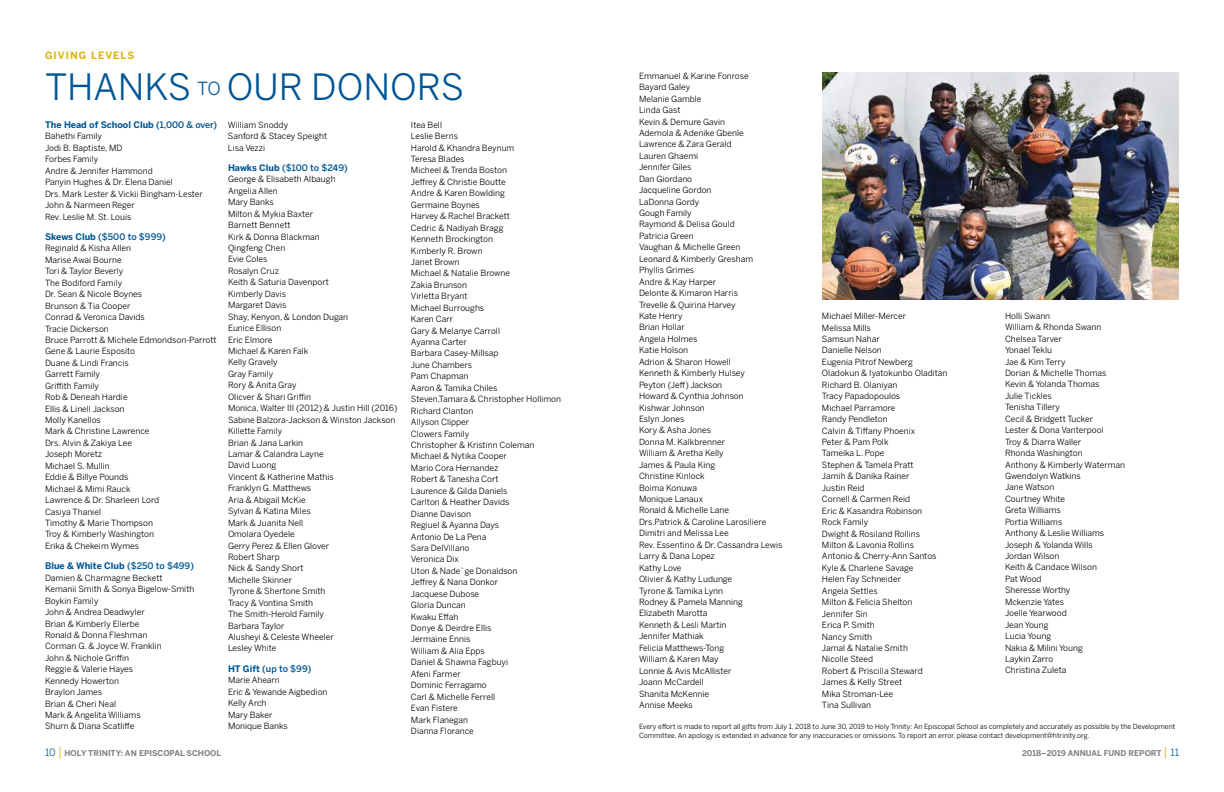
<style>
.page{position:relative;width:1224px;height:792px;background:#fff}
.page>*{position:absolute;margin:0;border:0;box-sizing:border-box;transform-origin:0 0}
.t1{font:36px "Benton Sans";color:#005695}
.t2{font:700 10px "Benton Sans";letter-spacing:.1em;color:#deb408}
.t3{font:700 9px "Benton Sans";color:#005695}
.t4{font:500 9px "Benton Sans";color:#005695}
.t5{font:8.5px/11.4px "Benton Sans";color:#000}
.t6{font:700 8px "Benton Sans";color:#808285}
.t7{font:7px/9px "Benton Sans";color:#000}
.s1{font-size:18px}
.s2{font-weight:500}
.s3{font-weight:700}
.s4{font-weight:400;font-size:10px;color:#005695}
.s5{font-weight:400;font-size:12px;color:#deb408}
</style>
<div class="page">
<img style="left:822px;top:72px;width:357px;height:228px">
<p class="t2" style="left:45px;top:50px;width:91px">GIVING LEVELS</p>
<h1 class="t1" style="left:45px;top:66px;width:421px">THANKS <span class="s1">TO</span> OUR DONORS</h1>
<p class="t3" style="left:45px;top:119px;width:174px">The Head of School Club <span class="s2">(1,000 &amp; over)</span></p>
<p class="t5" style="left:45px;top:131px;width:159px">Bahethi Family<br>Jodi B. Baptiste, MD<br>Forbes Family<br>Andre &amp; Jennifer Hammond<br>Panyin Hughes &amp; Dr. Elena Daniel<br>Drs. Mark Lester &amp; Vickii Bingham-Lester<br>John &amp; Narmeen Reger<br>Rev. Leslie M. St. Louis</p>
<p class="t4" style="left:45px;top:231px;width:122px"><span class="s3">Skews Club</span> ($500 to $999)</p>
<p class="t5" style="left:45px;top:243px;width:173px">Reginald &amp; Kisha Allen<br>Marise Awai Bourne<br>Tori &amp; Taylor Beverly<br>The Bodiford Family<br>Dr. Sean &amp; Nicole Boynes<br>Brunson &amp; Tia Cooper<br>Conrad &amp; Veronica Davids<br>Tracie Dickerson<br>Bruce Parrott &amp; Michele Edmondson-Parrott<br>Gene &amp; Laurie Esposito<br>Duane &amp; Lindi Francis<br>Garrett Family<br>Griffith Family<br>Rob &amp; Deneah Hardie<br>Ellis &amp; Linell Jackson<br>Molly Kanellos<br>Mark &amp; Christine Lawrence<br>Drs. Alvin &amp; Zakiya Lee<br>Joseph Moretz<br>Michael S. Mullin<br>Eddie &amp; Billye Pounds<br>Michael &amp; Mimi Rauck<br>Lawrence &amp; Dr. Sharleen Lord<br>Casiya Thaniel<br>Timothy &amp; Marie Thompson<br>Troy &amp; Kimberly Washington<br>Erika &amp; Chekeim Wymes</p>
<p class="t3" style="left:45px;top:561px;width:150px">Blue &amp; White Club <span class="s2">($250 to $499)</span></p>
<p class="t5" style="left:45px;top:572px;width:151px">Damien &amp; Charmagne Beckett<br>Kemanii Smith &amp; Sonya Bigelow-Smith<br>Boykin Family<br>John &amp; Andrea Deadwyler<br>Brian &amp; Kimberly Ellerbe<br>Ronald &amp; Donna Fleshman<br>Corman G. &amp; Joyce W. Franklin<br>John &amp; Nichole Griffin<br>Reggie &amp; Valerie Hayes<br>Kennedy Howerton<br>Braylon James<br>Brian &amp; Cheri Neal<br>Mark &amp; Angelita Williams<br>Shurn &amp; Diana Scatliffe</p>
<p class="t5" style="left:228px;top:119px;width:101px">William Snoddy<br>Sanford &amp; Stacey Speight<br>Lisa Vezzi</p>
<p class="t4" style="left:228px;top:162px;width:121px"><span class="s3">Hawks Club</span> ($100 to $249)</p>
<p class="t5" style="left:228px;top:174px;width:171px">George &amp; Elisabeth Albaugh<br>Angelia Allen<br>Mary Banks<br>Milton &amp; Mykia Baxter<br>Barnett Bennett<br>Kirk &amp; Donna Blackman<br>Qingfeng Chen<br>Evie Coles<br>Rosalyn Cruz<br>Keith &amp; Saturia Davenport<br>Kimberly Davis<br>Margaret Davis<br>Shay, Kenyon, &amp; London Dugan<br>Eunice Ellison<br>Eric Elmore<br>Michael &amp; Karen Falk<br>Kelly Gravely<br>Gray Family<br>Rory &amp; Anita Gray<br>Olicver &amp; Shari Griffin<br>Monica, Walter III (2012) &amp; Justin Hill (2016)<br>Sabine Balzora-Jackson &amp; Winston Jackson<br>Killette Family<br>Brian &amp; Jana Larkin<br>Lamar &amp; Calandra Layne<br>David Luong<br>Vincent &amp; Katherine Mathis<br>Franklyn G. Matthews<br>Aria &amp; Abigail McKie<br>Sylvan &amp; Katina Miles<br>Mark &amp; Juanita Nell<br>Omolara Oyedele<br>Gerry Perez &amp; Ellen Glover<br>Robert Sharp<br>Nick &amp; Sandy Short<br>Michelle Skinner<br>Tyrone &amp; Shertone Smith<br>Tracy &amp; Vontina Smith<br>The Smith-Herold Family<br>Barbara Taylor<br>Alusheyi &amp; Celeste Wheeler<br>Lesley White</p>
<p class="t4" style="left:228px;top:663px;width:85px"><span class="s3">HT Gift</span> (up to $99)</p>
<p class="t5" style="left:228px;top:674px;width:101px">Marie Ahearn<br>Eric &amp; Yewande Aigbedion<br>Kelly Arch<br>Mary Baker<br>Monique Banks</p>
<p class="t5" style="left:411px;top:119px;width:152px">Itea Bell<br>Leslie Berns<br>Harold &amp; Khandra Beynum<br>Teresa Blades<br>Micheel &amp; Trenda Boston<br>Jeffrey &amp; Christie Boutte<br>Andre &amp; Karen Bowlding<br>Germaine Boynes<br>Harvey &amp; Rachel Brackett<br>Cedric &amp; Nadiyah Bragg<br>Kenneth Brockington<br>Kimberly R. Brown<br>Janet Brown<br>Michael &amp; Natalie Browne<br>Zakia Brunson<br>Virletta Bryant<br>Michael Burroughs<br>Karen Carr<br>Gary &amp; Melanye Carroll<br>Ayanna Carter<br>Barbara Casey-Millsap<br>June Chambers<br>Pam Chapman<br>Aaron &amp; Tamika Chiles<br>Steven,Tamara &amp; Christopher Hollimon<br>Richard Clanton<br>Allyson Clipper<br>Clowers Family<br>Christopher &amp; Kristinn Coleman<br>Michael &amp; Nytika Cooper<br>Mario Cora Hernandez<br>Robert &amp; Tanesha Cort<br>Laurence &amp; Gilda Daniels<br>Carlton &amp; Heather Davids<br>Dianne Davison<br>Regiuel &amp; Ayanna Days<br>Antonio De La Pena<br>Sara DelVillano<br>Veronica Dix<br>Uton &amp; Nade`ge Donaldson<br>Jeffrey &amp; Nana Donkor<br>Jacquese Dubose<br>Gloria Duncan<br>Kwaku Effah<br>Donye &amp; Deirdre Ellis<br>Jermaine Ennis<br>William &amp; Alia Epps<br>Daniel &amp; Shawna Fagbuyi<br>Afeni Farmer<br>Dominic Ferragamo<br>Carl &amp; Michelle Ferrell<br>Evan Fistere<br>Mark Flanegan<br>Dianna Florance</p>
<p class="t5" style="left:639px;top:70px;width:145px">Emmanuel &amp; Karine Fonrose<br>Bayard Galey<br>Melanie Gamble<br>Linda Gast<br>Kevin &amp; Demure Gavin<br>Ademola &amp; Adenike Gbenle<br>Lawrence &amp; Zara Gerald<br>Lauren Ghaemi<br>Jennifer Giles<br>Dan Giordano<br>Jacqueline Gordon<br>LaDonna Gordy<br>Gough Family<br>Raymond &amp; Delisa Gould<br>Patricia Green<br>Vaughan &amp; Michelle Green<br>Leonard &amp; Kimberly Gresham<br>Phyllis Grimes<br>Andre &amp; Kay Harper<br>Delonte &amp; Kimaron Harris<br>Trevelle &amp; Quirina Harvey<br>Kate Henry<br>Brian Hollar<br>Angela Holmes<br>Katie Holson<br>Adrion &amp; Sharon Howell<br>Kenneth &amp; Kimberly Hulsey<br>Peyton (Jeff) Jackson<br>Howard &amp; Cynthia Johnson<br>Kishwar Johnson<br>Eslyn Jones<br>Kory &amp; Asha Jones<br>Donna M. Kalkbrenner<br>William &amp; Aretha Kelly<br>James &amp; Paula King<br>Christine Kinlock<br>Boima Konuwa<br>Monique Lanaux<br>Ronald &amp; Michelle Lane<br>Drs.Patrick &amp; Caroline Larosiliere<br>Dimitri and Melissa Lee<br>Rev. Essentino &amp; Dr. Cassandra Lewis<br>Larry &amp; Dana Lopez<br>Kathy Love<br>Olivier &amp; Kathy Ludunge<br>Tyrone &amp; Tamika Lynn<br>Rodney &amp; Pamela Manning<br>Elizabeth Marotta<br>Kenneth &amp; Lesli Martin<br>Jennifer Mathiak<br>Felicia Matthews-Tong<br>William &amp; Karen May<br>Lonnie &amp; Avis McAllister<br>Joann McCardell<br>Shanita McKennie<br>Annise Meeks</p>
<p class="t5" style="left:822px;top:310px;width:127px">Michael Miller-Mercer<br>Melissa Mills<br>Samsun Nahar<br>Danielle Nelson<br>Eugenia Pitrof Newberg<br>Oladokun &amp; Iyatokunbo Oladitan<br>Richard B. Olaniyan<br>Tracy Papadopoulos<br>Michael Parramore<br>Randy Pendleton<br>Calvin &amp; Tiffany Phoenix<br>Peter &amp; Pam Polk<br>Tameika L. Pope<br>Stephen &amp; Tamela Pratt<br>Jamih &amp; Danika Rainer<br>Justin Reid<br>Cornell &amp; Carmen Reid<br>Eric &amp; Kasandra Robinson<br>Rock Family<br>Dwight &amp; Rosiland Rollins<br>Milton &amp; Lavonia Rollins<br>Antonio &amp; Cherry-Ann Santos<br>Kyle &amp; Charlene Savage<br>Helen Fay Schneider<br>Angela Settles<br>Milton &amp; Felicia Shelton<br>Jennifer Sin<br>Erica P. Smith<br>Nancy Smith<br>Jamal &amp; Natalie Smith<br>Nicolle Steed<br>Robert &amp; Priscilla Steward<br>James &amp; Kelly Street<br>Mika Stroman-Lee<br>Tina Sullivan</p>
<p class="t5" style="left:1005px;top:310px;width:122px">Holli Swann<br>William &amp; Rhonda Swann<br>Chelsea Tarver<br>Yonael Teklu<br>Jae &amp; Kim Terry<br>Dorian &amp; Michelle Thomas<br>Kevin &amp; Yolanda Thomas<br>Julie Tickles<br>Tenisha Tillery<br>Cecil &amp; Bridgett Tucker<br>Lester &amp; Dona Vanterpool<br>Troy &amp; Diarra Waller<br>Rhonda Washington<br>Anthony &amp; Kimberly Waterman<br>Gwendolyn Watkins<br>Jane Watson<br>Courtney White<br>Greta Williams<br>Portia Williams<br>Anthony &amp; Leslie Williams<br>Joseph &amp; Yolanda Wills<br>Jordan Wilson<br>Keith &amp; Candace Wilson<br>Pat Wood<br>Sheresse Worthy<br>Mckenzie Yates<br>Joelle Yearwood<br>Jean Young<br>Lucia Young<br>Nakia &amp; Milini Young<br>Laykin Zarro<br>Christina Zuleta</p>
<p class="t7" style="left:639px;top:721px;width:538px">Every effort is made to report all gifts from July 1, 2018 to June 30, 2019 to Holy Trinity: An Episcopal School as completely and accurately as possible by the Development<br>Committee. An apology is extended in advance for any inaccuracies or omissions. To report an error, please contact development@htrinity.org.</p>
<p class="t6" style="left:45px;top:749px;width:178px"><span class="s4">10</span> <span class="s5">|</span> HOLY TRINITY: AN EPISCOPAL SCHOOL</p>
<p class="t6" style="left:1022px;top:749px;width:158px">2018–2019 ANNUAL FUND REPORT <span class="s5">|</span> <span class="s4">11</span></p>
</div>
